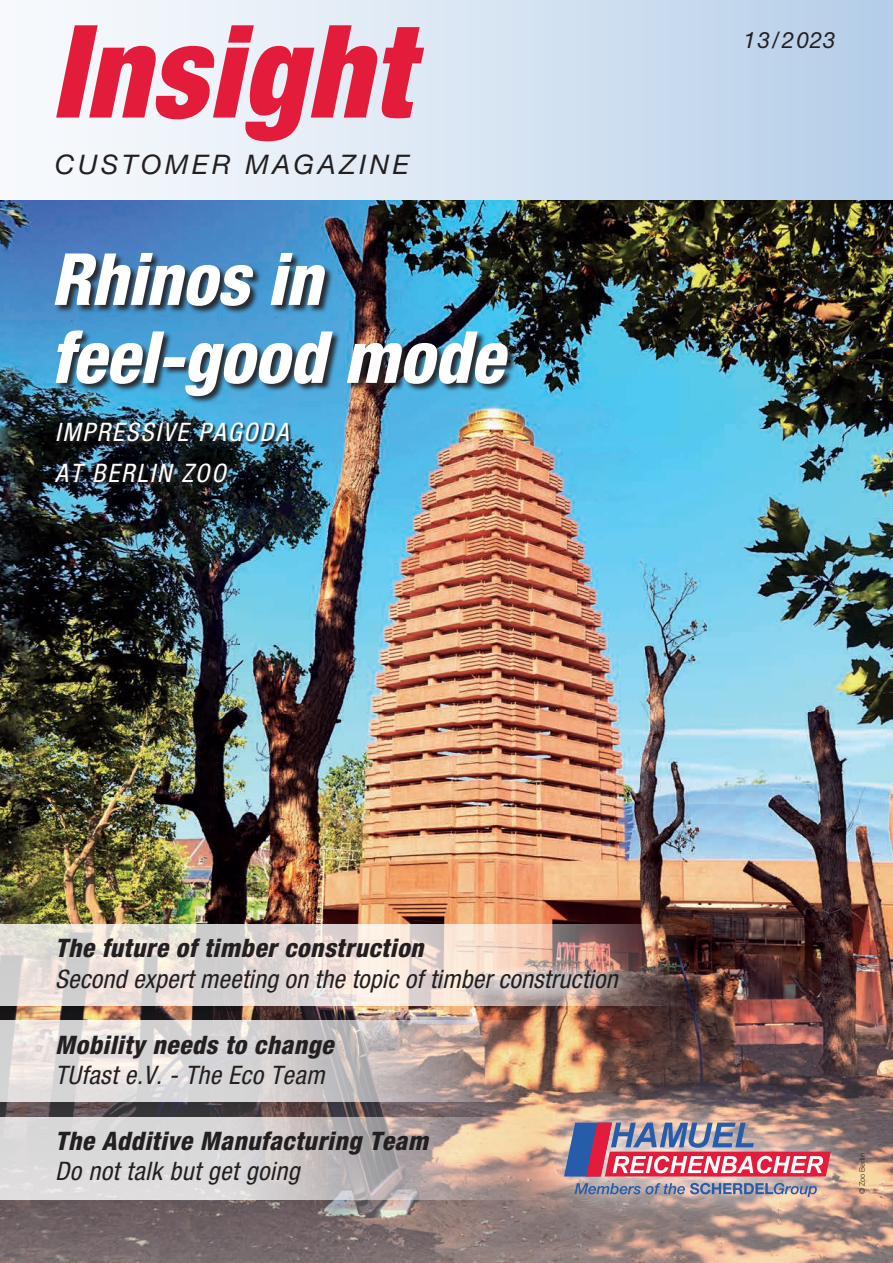
<style>
.page{position:relative;width:893px;height:1263px;background:#fff}
.page>*{position:absolute;margin:0;border:0;box-sizing:border-box;transform-origin:0 0}
.t1{font:italic 900 condensed 129.15px "Helvetica Neue";letter-spacing:.01em;color:#e41c3b;scale:.95 1}
.t2{font:italic 800 condensed 72px/78px "Helvetica Neue";color:#fff}
.t3{font:italic 27px "Helvetica Neue";letter-spacing:.13em;color:#231f20}
.t4{font:italic condensed 25.5px "Helvetica Neue";letter-spacing:.01em;color:#231f20}
.t5{font:italic 800 condensed 25.5px "Helvetica Neue";letter-spacing:.02em;color:#231f20}
.t6{font:italic condensed 25.5px/40.5px "Helvetica Neue";letter-spacing:.08em;color:#fff}
.t7{font:italic 22.5px "Helvetica Neue";letter-spacing:.055em;color:#231f20}
.t8{font:300 7.5px "Helvetica Neue";color:#231f20}
</style>
<div class="page">
<img style="left:0;top:200px;width:893px;height:1063px">
<svg style="left:0;top:1020px;width:533px;height:81px;background:#d0c6c1"></svg>
<svg style="left:0;top:924px;width:697px;height:82px;background:#d2c3bc"></svg>
<svg style="left:0;top:1117px;width:526px;height:82px;background:#cec6c3"></svg>
<div style="left:55px;top:253px;width:461px;height:151px;background:#231f20;opacity:.9"></div>
<img style="left:55px;top:422px;width:237px;height:64px">
<div style="left:0;top:0;width:893px;height:200px;background:linear-gradient(to right,#fcfdfe,#b7cfe9)"></div>
<svg style="left:455px;top:965px;width:187px;height:35px;background:#c7b5b0"></svg>
<img style="left:526px;top:1075px;width:349px;height:167px">
<svg style="left:564px;top:1123px;width:267px;height:53px;background:#b77a91"></svg>
<svg style="left:575px;top:1183px;width:242px;height:14px;background:#9295aa"></svg>
<h1 class="t1" style="left:52px;top:-8px;width:379px">Insight</h1>
<p class="t3" style="left:55px;top:148px;width:356px">CUSTOMER MAGAZINE</p>
<h2 class="t2" style="left:51px;top:239px;width:454px">Rhinos in feel-good mode</h2>
<p class="t6" style="left:55px;top:412px;width:235px">IMPRESSIVE PAGODA<br>AT BERLIN ZOO</p>
<p class="t7" style="left:744px;top:26px;width:94px">13/2023</p>
<p class="t5" style="left:55px;top:932px;width:370px">The future of timber construction</p>
<p class="t4" style="left:55px;top:964px;width:564px">Second expert meeting on the topic of timber construction</p>
<p class="t5" style="left:55px;top:1029px;width:280px">Mobility needs to change</p>
<p class="t4" style="left:55px;top:1060px;width:271px">TUfast e.V. - The Eco Team</p>
<p class="t5" style="left:55px;top:1125px;width:374px">The Additive Manufacturing Team</p>
<p class="t4" style="left:55px;top:1156px;width:246px">Do not talk but get going</p>
<p class="t8" style="left:858px;top:1194px;width:42px;rotate:-90deg">© Zoo Berlin</p>
</div>
